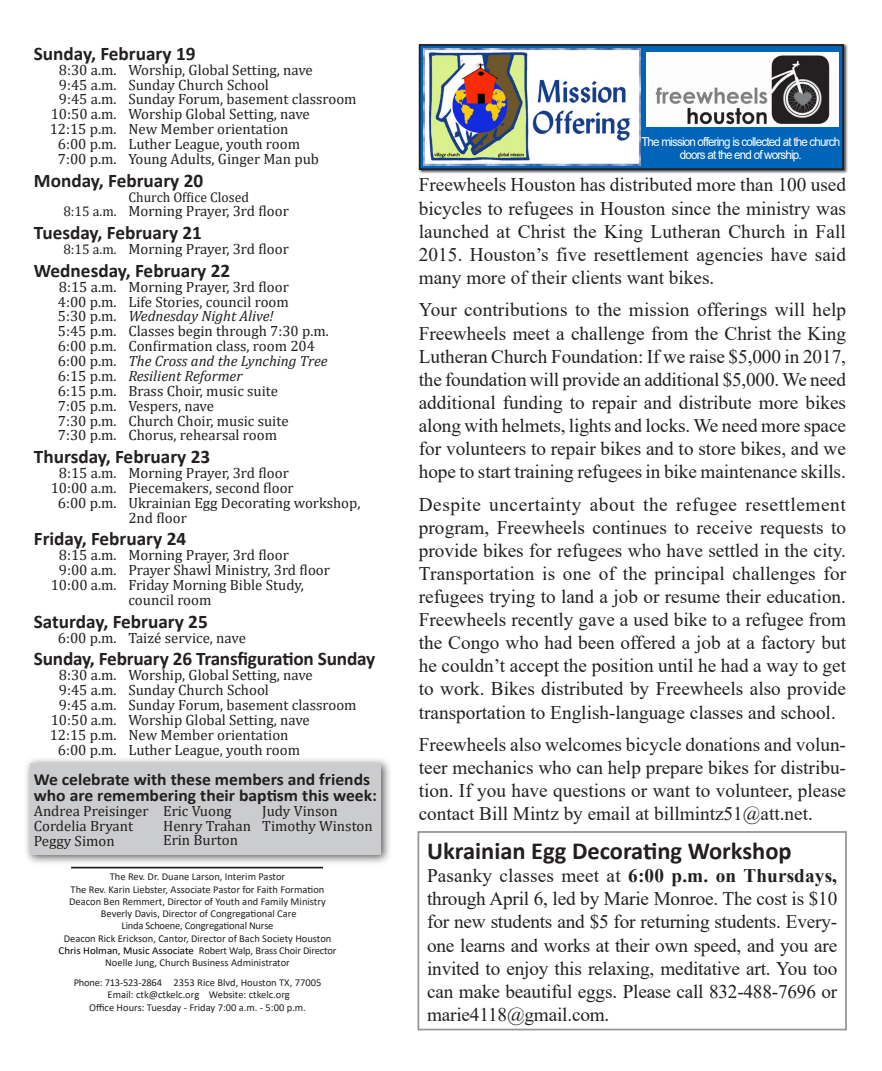
<style>
.page{position:relative;width:882px;height:1071px;background:#fff}
.page>*{position:absolute;margin:0;border:0;box-sizing:border-box;transform-origin:0 0}
.Inside_Heading{font:700 24.5px "Calibri";color:#231f20}
.t1{font:19.25px/23.1px "Times New Roman";color:#231f20;text-align:justify}
.calendar_item{font:700 19.25px "Calibri";color:#231f20}
.calendar_heading{font:700 19.25px "Calibri";letter-spacing:-.01em;color:#231f20}
.calendar_heading-2{font:700 16.97px "Calibri";color:#231f20;scale:1.04 1}
.calendar_item-2{font:14.88px/14.9px "Cambria";color:#231f20}
.calendar_item-3{font:italic 14.88px "Cambria";color:#231f20}
.calendar_item-4{font:14px "Cambria";color:#231f20}
.t2{font:12.25px/12.2px "Arial";letter-spacing:-.07em;color:#fff;text-align:center;scale:.95 1}
.t3{font:10.5px "Calibri";color:#231f20}
.t4{font:10.5px "Calibri";letter-spacing:-.02em;color:#231f20}
.s1{font-size:14px}
.s2{font-style:normal}
.s3{color:#000}
.s4{font-weight:700}
</style>
<div class="page">
<hr style="left:71px;top:867px;width:252px;height:1px;background:#231f20">
<div style="left:23px;top:757px;width:369px;height:109px;background:#231f20;opacity:.75"></div>
<div style="left:30px;top:763px;width:351px;height:92px;background:#cbccce"></div>
<div style="left:419px;top:44px;width:429px;height:130px;background:#231f20;opacity:.75"></div>
<div style="left:420px;top:45px;width:423px;height:124px;background:#0064b9"></div>
<div style="left:419px;top:44px;width:425px;height:126px;border:2px solid #231f20"></div>
<img style="left:424px;top:48px;width:216px;height:118px">
<img style="left:647px;top:53px;width:191px;height:74px">
<div style="left:418px;top:831px;width:429px;height:199px;border:2px solid #939598"></div>
<p class="calendar_heading" style="left:34px;top:40px;width:163px">Sunday, February 19</p>
<p class="calendar_item-2" style="left:59px;top:62px;width:255px">8:30 a.m. Worship, Global Setting, nave</p>
<p class="calendar_item-2" style="left:59px;top:77px;width:212px">9:45 a.m. Sunday Church School</p>
<p class="calendar_item-2" style="left:59px;top:92px;width:299px">9:45 a.m. Sunday Forum, basement classroom</p>
<p class="calendar_item-2" style="left:51px;top:107px;width:261px">10:50 a.m. Worship Global Setting, nave</p>
<p class="calendar_item-2" style="left:50px;top:122px;width:240px">12:15 p.m. New Member orientation</p>
<p class="calendar_item-2" style="left:58px;top:136px;width:244px">6:00 p.m. Luther League, youth room</p>
<p class="calendar_item-2" style="left:58px;top:151px;width:263px">7:00 p.m. Young Adults, Ginger Man pub</p>
<p class="calendar_item" style="left:34px;top:167px;width:171px">Monday, February 20</p>
<p class="calendar_item-4" style="left:128px;top:189px;width:122px">Church Office Closed</p>
<p class="calendar_item-2" style="left:63px;top:204px;width:227px"><span class="s1">8:15 a.m.</span> Morning Prayer, 3rd floor</p>
<p class="calendar_item" style="left:34px;top:219px;width:170px">Tuesday, February 21</p>
<p class="calendar_item-2" style="left:63px;top:241px;width:227px"><span class="s1">8:15 a.m.</span> Morning Prayer, 3rd floor</p>
<p class="calendar_item" style="left:34px;top:257px;width:198px">Wednesday, February 22</p>
<p class="calendar_item-2" style="left:59px;top:279px;width:231px">8:15 a.m. Morning Prayer, 3rd floor</p>
<p class="calendar_item-2" style="left:58px;top:294px;width:232px">4:00 p.m. Life Stories, council room</p>
<p class="calendar_item-3" style="left:58px;top:306px;width:217px"><span class="s2">5:30 p.m.</span> Wednesday Night Alive!</p>
<p class="calendar_item-2" style="left:58px;top:324px;width:272px">5:45 p.m. Classes begin through 7:30 p.m.</p>
<p class="calendar_item-2" style="left:58px;top:339px;width:259px">6:00 p.m. Confirmation class, room 204</p>
<p class="calendar_item-3" style="left:58px;top:350px;width:271px"><span class="s2">6:00 p.m.</span> The Cross and the Lynching Tree</p>
<p class="calendar_item-3" style="left:58px;top:365px;width:186px"><span class="s2">6:15 p.m.</span> Resilient Reformer</p>
<p class="calendar_item-2" style="left:58px;top:383px;width:222px">6:15 p.m. Brass Choir, music suite</p>
<p class="calendar_item-2" style="left:58px;top:398px;width:158px">7:05 p.m. Vespers, nave</p>
<p class="calendar_item-2" style="left:58px;top:413px;width:232px">7:30 p.m. Church Choir, music suite</p>
<p class="calendar_item-2" style="left:58px;top:428px;width:221px">7:30 p.m. Chorus, rehearsal room</p>
<p class="calendar_item" style="left:34px;top:443px;width:178px">Thursday, February 23</p>
<p class="calendar_item-2" style="left:59px;top:465px;width:231px">8:15 a.m. Morning Prayer, 3rd floor</p>
<p class="calendar_item-2" style="left:51px;top:480px;width:245px">10:00 a.m. Piecemakers, second floor</p>
<p class="calendar_item-2" style="left:128px;top:495px;width:234px;text-indent:-70px">6:00 p.m. Ukrainian Egg Decorating workshop,<br>2nd floor</p>
<p class="calendar_item" style="left:34px;top:525px;width:154px">Friday, February 24</p>
<p class="calendar_item-2" style="left:59px;top:548px;width:231px">8:15 a.m. Morning Prayer, 3rd floor</p>
<p class="calendar_item-2" style="left:59px;top:563px;width:273px">9:00 a.m. Prayer Shawl Ministry, 3rd floor</p>
<p class="calendar_item-2" style="left:51px;top:577px;width:255px">10:00 a.m. Friday Morning Bible Study,</p>
<p class="calendar_item-2" style="left:128px;top:592px;width:85px">council room</p>
<p class="calendar_item" style="left:34px;top:608px;width:175px">Saturday, February 25</p>
<p class="calendar_item-2" style="left:58px;top:630px;width:190px">6:00 p.m. Taizé service, nave</p>
<p class="calendar_heading" style="left:34px;top:645px;width:343px">Sunday, February 26 Transfiguration Sunday</p>
<p class="calendar_item-2" style="left:59px;top:668px;width:255px">8:30 a.m. Worship, Global Setting, nave</p>
<p class="calendar_item-2" style="left:59px;top:682px;width:212px">9:45 a.m. Sunday Church School</p>
<p class="calendar_item-2" style="left:59px;top:697px;width:299px">9:45 a.m. Sunday Forum, basement classroom</p>
<p class="calendar_item-2" style="left:51px;top:712px;width:261px">10:50 a.m. Worship Global Setting, nave</p>
<p class="calendar_item-2" style="left:50px;top:727px;width:240px">12:15 p.m. New Member orientation</p>
<p class="calendar_item-2" style="left:58px;top:742px;width:244px">6:00 p.m. Luther League, youth room</p>
<p class="calendar_heading-2" style="left:34px;top:767px;width:325px">We celebrate with these members and friends</p>
<p class="calendar_heading-2" style="left:34px;top:783px;width:332px">who are remembering their baptism this week:</p>
<p class="calendar_item-2" style="left:34px;top:803px;width:116px">Andrea Preisinger</p>
<p class="calendar_item-2" style="left:34px;top:818px;width:101px">Cordelia Bryant</p>
<p class="calendar_item-2" style="left:34px;top:833px;width:82px">Peggy Simon</p>
<p class="calendar_item-2" style="left:262px;top:803px;width:77px">Judy Vinson</p>
<p class="calendar_item-2" style="left:262px;top:818px;width:112px">Timothy Winston</p>
<p class="calendar_item-2" style="left:163px;top:803px;width:70px">Eric Vuong</p>
<p class="calendar_item-2" style="left:163px;top:818px;width:89px">Henry Trahan</p>
<p class="calendar_item-2" style="left:163px;top:833px;width:76px">Erin Burton</p>
<p class="t3" style="left:110px;top:870px;width:177px">The Rev. Dr. Duane Larson, Interim Pastor</p>
<p class="t3" style="left:71px;top:882px;width:255px">The Rev. Karin Liebster, Associate Pastor for Faith Formation</p>
<p class="t3" style="left:69px;top:894px;width:258px">Deacon Ben Remmert, Director of Youth and Family Ministry</p>
<p class="t3" style="left:101px;top:906px;width:197px">Beverly Davis, Director of Congregational Care</p>
<p class="t4" style="left:122px;top:919px;width:154px">Linda Schoene, Congregational Nurse</p>
<p class="t3" style="left:64px;top:931px;width:269px">Deacon Rick Erickson, Cantor, Director of Bach Society Houston</p>
<p class="t4" style="left:59px;top:943px;width:279px"><span class="s3">Chris Holman, Music Associate</span> Robert Walp, Brass Choir Director</p>
<p class="t3" style="left:105px;top:955px;width:186px">Noelle Jung, Church Business Administrator</p>
<p class="t3" style="left:74px;top:975px;width:249px">Phone: 713-523-2864 2353 Rice Blvd, Houston TX, 77005</p>
<p class="t3" style="left:108px;top:988px;width:184px">Email: ctk@ctkelc.org Website: ctkelc.org</p>
<p class="t3" style="left:89px;top:1000px;width:218px">Office Hours: Tuesday - Friday 7:00 a.m. - 5:00 p.m.</p>
<p class="t2" style="left:641px;top:136px;width:211px">The mission offering is collected at the church doors at the end of worship.</p>
<p class="t1" style="left:419px;top:173px;width:429px">Freewheels Houston has distributed more than 100 used bicycles to refugees in Houston since the ministry was launched at Christ the King Lutheran Church in Fall 2015. Houston’s five resettlement agencies have said many more of their clients want bikes.</p>
<p class="t1" style="left:419px;top:298px;width:429px">Your contributions to the mission offerings will help Freewheels meet a challenge from the Christ the King Lutheran Church Foundation: If we raise $5,000 in 2017, the foundation will provide an additional $5,000. We need additional funding to repair and distribute more bikes along with helmets, lights and locks. We need more space for volunteers to repair bikes and to store bikes, and we hope to start training refugees in bike maintenance skills.</p>
<p class="t1" style="left:419px;top:492px;width:429px">Despite uncertainty about the refugee resettlement program, Freewheels continues to receive requests to provide bikes for refugees who have settled in the city.<br>Transportation is one of the principal challenges for refugees trying to land a job or resume their education.<br>Freewheels recently gave a used bike to a refugee from the Congo who had been offered a job at a factory but he couldn’t accept the position until he had a way to get to work. Bikes distributed by Freewheels also provide transportation to English-language classes and school.</p>
<p class="t1" style="left:419px;top:733px;width:429px">Freewheels also welcomes bicycle donations and volun&shy;teer mechanics who can help prepare bikes for distribu&shy;tion. If you have questions or want to volunteer, please contact Bill Mintz by email at billmintz51@att.net.</p>
<p class="Inside_Heading" style="left:427px;top:834px;width:366px">Ukrainian Egg Decorating Workshop</p>
<p class="t1" style="left:427px;top:864px;width:412px">Pasanky classes meet at <span class="s4">6:00 p.m. on Thursdays, </span>through April 6, led by Marie Monroe. The cost is $10 for new students and $5 for returning students. Every&shy;one learns and works at their own speed, and you are invited to enjoy this relaxing, meditative art. You too can make beautiful eggs. Please call 832-488-7696 or marie4118@gmail.com.</p>
</div>
